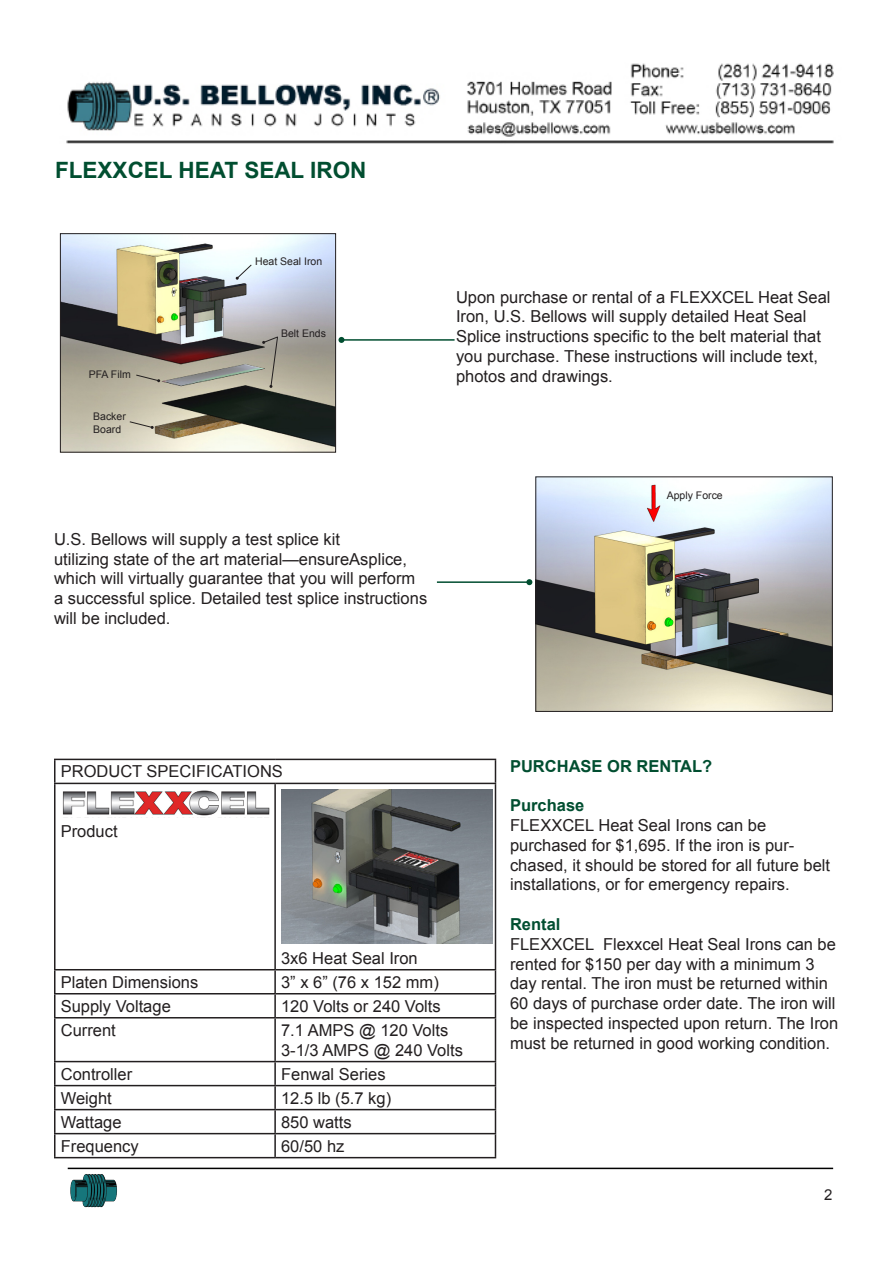
<style>
.page{position:relative;width:893px;height:1263px;background:#fff}
.page>*{position:absolute;margin:0;border:0;box-sizing:border-box;transform-origin:0 0}
.t1{font:700 22.5px "Arial";color:#014e30}
.Body{font:16.5px/19.8px "Arial";color:#231f20}
.t2{font:700 16.5px "Arial";color:#014e30}
.t3{font:15px "Arial";color:#231f20}
.Body-2{font:10.5px/12.6px "Arial";color:#231f20}
</style>
<div class="page">
<img style="left:66px;top:63px;width:768px;height:81px">
<hr style="left:68px;top:1168px;width:765px;height:1px;background:#000">
<img style="left:70px;top:1174px;width:47px;height:34px">
<img style="left:62px;top:235px;width:272px;height:216px">
<div style="left:60px;top:233px;width:276px;height:220px;border:1px solid #231f20"></div>
<hr style="left:341px;top:339px;width:114px;height:2px;background:#014e30">
<svg style="left:338px;top:337px;width:6px;height:6px"></svg>
<img style="left:537px;top:478px;width:294px;height:232px">
<div style="left:535px;top:476px;width:298px;height:236px;border:1px solid #231f20"></div>
<hr style="left:437px;top:581px;width:92px;height:2px;background:#014e30">
<svg style="left:526px;top:579px;width:6px;height:6px"></svg>
<svg style="left:236px;top:264px;width:16px;height:16px"></svg>
<svg style="left:135px;top:374px;width:25px;height:8px"></svg>
<svg style="left:262px;top:336px;width:17px;height:52px"></svg>
<svg style="left:129px;top:421px;width:25px;height:8px"></svg>
<hr style="left:54px;top:759px;width:221px;height:1px;background:#231f20">
<hr style="left:54px;top:760px;width:2px;height:23px;background:#231f20">
<hr style="left:275px;top:759px;width:221px;height:1px;background:#231f20">
<svg style="left:495px;top:760px;width:1px;height:23px"></svg>
<hr style="left:54px;top:783px;width:221px;height:1px;background:#231f20">
<hr style="left:54px;top:784px;width:2px;height:185px;background:#231f20">
<hr style="left:275px;top:783px;width:221px;height:1px;background:#231f20">
<hr style="left:274px;top:784px;width:2px;height:185px;background:#231f20">
<hr style="left:495px;top:784px;width:1px;height:185px;background:#231f20">
<hr style="left:54px;top:969px;width:221px;height:1px;background:#231f20">
<hr style="left:54px;top:970px;width:2px;height:23px;background:#231f20">
<hr style="left:275px;top:969px;width:221px;height:1px;background:#231f20">
<hr style="left:274px;top:970px;width:2px;height:23px;background:#231f20">
<hr style="left:54px;top:993px;width:221px;height:1px;background:#231f20">
<hr style="left:54px;top:994px;width:2px;height:23px;background:#231f20">
<hr style="left:275px;top:993px;width:221px;height:1px;background:#231f20">
<hr style="left:274px;top:994px;width:2px;height:23px;background:#231f20">
<svg style="left:495px;top:970px;width:1px;height:47px"></svg>
<hr style="left:54px;top:1017px;width:221px;height:1px;background:#231f20">
<hr style="left:54px;top:1018px;width:2px;height:43px;background:#231f20">
<hr style="left:275px;top:1017px;width:221px;height:1px;background:#231f20">
<hr style="left:274px;top:1018px;width:2px;height:43px;background:#231f20">
<hr style="left:495px;top:1018px;width:1px;height:43px;background:#231f20">
<hr style="left:54px;top:1061px;width:221px;height:1px;background:#231f20">
<hr style="left:54px;top:1062px;width:2px;height:23px;background:#231f20">
<hr style="left:275px;top:1061px;width:221px;height:1px;background:#231f20">
<hr style="left:274px;top:1062px;width:2px;height:23px;background:#231f20">
<hr style="left:54px;top:1085px;width:221px;height:1px;background:#231f20">
<hr style="left:54px;top:1086px;width:2px;height:23px;background:#231f20">
<hr style="left:275px;top:1085px;width:221px;height:1px;background:#231f20">
<hr style="left:274px;top:1086px;width:2px;height:23px;background:#231f20">
<hr style="left:54px;top:1109px;width:221px;height:1px;background:#231f20">
<hr style="left:54px;top:1110px;width:2px;height:23px;background:#231f20">
<hr style="left:275px;top:1109px;width:221px;height:1px;background:#231f20">
<hr style="left:274px;top:1110px;width:2px;height:23px;background:#231f20">
<hr style="left:54px;top:1133px;width:221px;height:1px;background:#231f20">
<hr style="left:54px;top:1134px;width:2px;height:23px;background:#231f20">
<hr style="left:275px;top:1133px;width:221px;height:1px;background:#231f20">
<hr style="left:274px;top:1134px;width:2px;height:23px;background:#231f20">
<svg style="left:495px;top:1062px;width:1px;height:95px"></svg>
<hr style="left:54px;top:1157px;width:221px;height:1px;background:#231f20">
<hr style="left:275px;top:1157px;width:221px;height:1px;background:#231f20">
<img style="left:62px;top:790px;width:208px;height:26px">
<img style="left:281px;top:789px;width:211px;height:155px">
<p class="t1" style="left:55px;top:155px;width:313px">FLEXXCEL HEAT SEAL IRON</p>
<p class="Body-2" style="left:255px;top:255px;width:69px">Heat Seal Iron</p>
<p class="Body-2" style="left:89px;top:368px;width:44px">PFA Film</p>
<p class="Body-2" style="left:93px;top:410px;width:34px">Backer<br>Board</p>
<p class="Body-2" style="left:281px;top:327px;width:46px">Belt Ends</p>
<p class="Body" style="left:54px;top:529px;width:288px">U.S. Bellows will supply a test splice kit</p>
<p class="Body" style="left:54px;top:549px;width:375px">utilizing state of the art material—ensureAsplice, which will virtually guarantee that you will perform a successful splice. Detailed test splice instructions will be included.</p>
<p class="Body" style="left:456px;top:287px;width:376px">Upon purchase or rental of a FLEXXCEL Heat Seal Iron, U.S. Bellows will supply detailed Heat Seal Splice instructions specific to the belt material that you purchase. These instructions will include text,</p>
<p class="Body" style="left:456px;top:366px;width:158px">photos and drawings.</p>
<p class="Body-2" style="left:667px;top:489px;width:58px">Apply Force</p>
<p class="Body" style="left:61px;top:762px;width:224px">PRODUCT SPECIFICATIONS</p>
<p class="Body" style="left:61px;top:822px;width:58px">Product</p>
<p class="Body" style="left:281px;top:948px;width:138px">3x6 Heat Seal Iron</p>
<p class="Body" style="left:61px;top:972px;width:139px">Platen Dimensions</p>
<p class="Body" style="left:281px;top:972px;width:159px">3” x 6” (76 x 152 mm)</p>
<p class="Body" style="left:61px;top:996px;width:112px">Supply Voltage</p>
<p class="Body" style="left:281px;top:996px;width:161px">120 Volts or 240 Volts</p>
<p class="Body" style="left:61px;top:1020px;width:57px">Current</p>
<p class="Body" style="left:281px;top:1020px;width:169px">7.1 AMPS @ 120 Volts</p>
<p class="Body" style="left:281px;top:1040px;width:183px">3-1/3 AMPS @ 240 Volts</p>
<p class="Body" style="left:61px;top:1064px;width:73px">Controller</p>
<p class="Body" style="left:281px;top:1064px;width:106px">Fenwal Series</p>
<p class="Body" style="left:61px;top:1088px;width:53px">Weight</p>
<p class="Body" style="left:281px;top:1088px;width:112px">12.5 lb (5.7 kg)</p>
<p class="Body" style="left:61px;top:1112px;width:62px">Wattage</p>
<p class="Body" style="left:281px;top:1112px;width:72px">850 watts</p>
<p class="Body" style="left:61px;top:1136px;width:79px">Frequency</p>
<p class="Body" style="left:281px;top:1136px;width:65px">60/50 hz</p>
<p class="t2" style="left:510px;top:755px;width:204px">PURCHASE OR RENTAL?</p>
<p class="t2" style="left:510px;top:794px;width:76px">Purchase</p>
<p class="Body" style="left:510px;top:815px;width:322px">FLEXXCEL Heat Seal Irons can be purchased for $1,695. If the iron is pur&shy;chased, it should be stored for all future belt installations, or for emergency repairs.</p>
<p class="t2" style="left:510px;top:913px;width:52px">Rental</p>
<p class="Body" style="left:510px;top:934px;width:330px">FLEXXCEL Flexxcel Heat Seal Irons can be rented for $150 per day with a minimum 3 day rental. The iron must be returned within 60 days of purchase order date. The iron will be inspected inspected upon return. The Iron must be returned in good working condition.</p>
<p class="t3" style="left:824px;top:1185px;width:10px">2</p>
</div>
